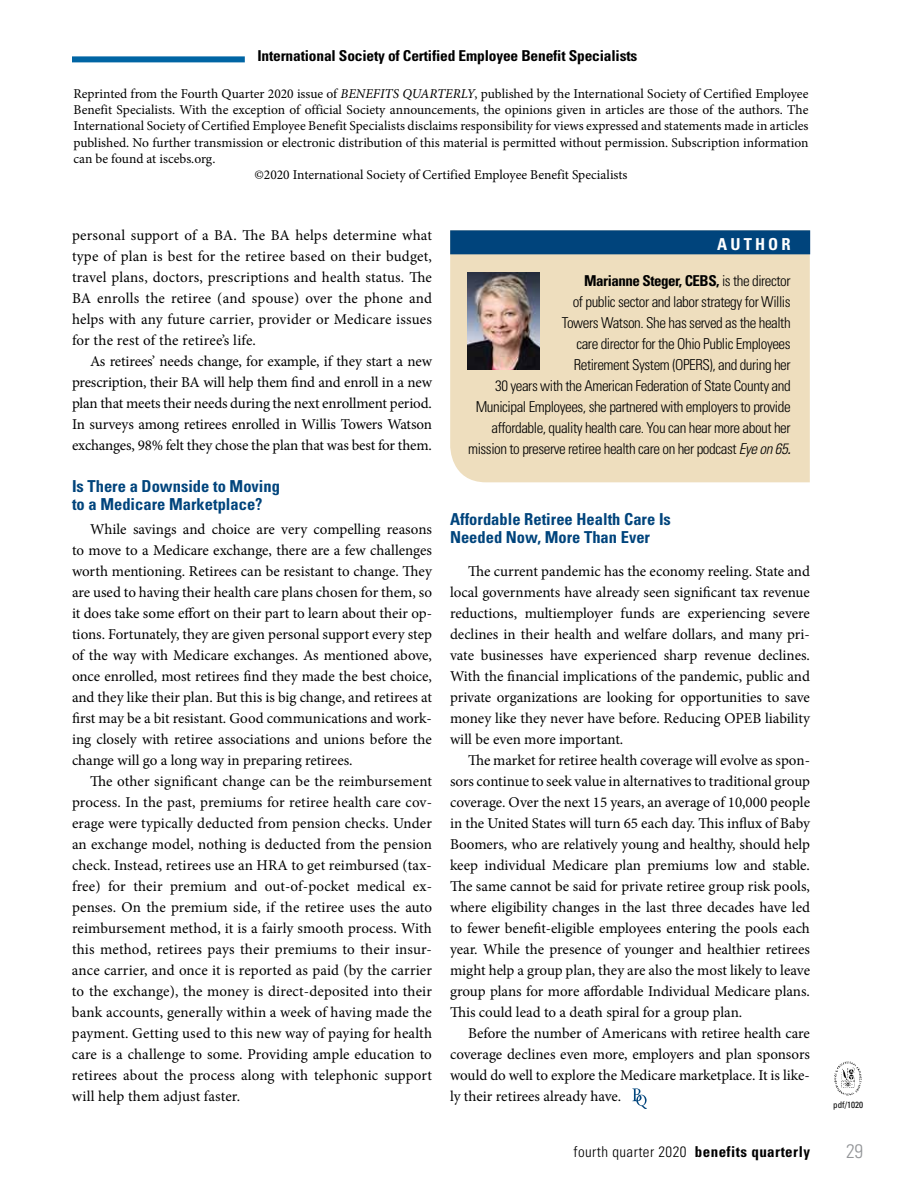
<style>
.page{position:relative;width:918px;height:1188px;background:#fff}
.page>*{position:absolute;margin:0;border:0;box-sizing:border-box;transform-origin:0 0}
.t1{font:300 condensed 19.5px "Univers LT Std";color:#939598}
.t2{font:700 condensed 16.5px/18px "Univers LT Std";color:#00447c}
.t3{font:700 condensed 16.5px "Univers LT Std";letter-spacing:.19em;color:#fff}
.t4{font:15px/21px "Minion Pro";color:#000;text-align:justify}
.t5{font:300 condensed 15px/21px "Univers LT Std";letter-spacing:-.03em;color:#000;text-align:right}
.t6{font:700 condensed 15px "Univers LT Std";letter-spacing:-.01em;color:#000}
.t7{font:300 condensed 15px "Univers LT Std";letter-spacing:.03em;color:#000}
.t8{font:13.5px "Minion Pro";color:#000}
.t9{font:condensed 9px "Univers LT Std";color:#000}
.s1{font-style:italic}
.s2{font-weight:700}
.s3{font-weight:400;font-style:italic}
</style>
<div class="page">
<svg style="left:632px;top:1088px;width:15px;height:21px"></svg>
<div style="left:450px;top:254px;width:360px;height:228px;background:#eedebe"></div>
<div style="left:450px;top:230px;width:360px;height:24px;background:#00447c"></div>
<img style="left:468px;top:273px;width:72px;height:96px">
<div style="left:72px;top:56px;width:173px;height:6px;background:#0065a4"></div>
<img style="left:835px;top:1061px;width:27px;height:35px">
<p class="t6" style="left:257px;top:47px;width:381px">International Society of Certified Employee Benefit Specialists</p>
<p class="t8" style="left:74px;top:85px;width:737px">Reprinted from the Fourth Quarter 2020 issue of <span class="s1">BENEFITS QUARTERLY</span>, published by the International Society of Certified Employee</p>
<p class="t8" style="left:74px;top:101px;width:736px">Benefit Specialists. With the exception of official Society announcements, the opinions given in articles are those of the authors. The</p>
<p class="t8" style="left:74px;top:117px;width:736px">International Society of Certified Employee Benefit Specialists disclaims responsibility for views expressed and statements made in articles</p>
<p class="t8" style="left:74px;top:133px;width:737px">published. No further transmission or electronic distribution of this material is permitted without permission. Subscription information</p>
<p class="t8" style="left:74px;top:149px;width:143px">can be found at iscebs.org.</p>
<p class="t8" style="left:254px;top:166px;width:375px">©2020 International Society of Certified Employee Benefit Specialists</p>
<p class="t4" style="left:72px;top:225px;width:362px">personal support of a BA. The BA helps determine what type of plan is best for the retiree based on their budget, travel plans, doctors, prescriptions and health status. The BA enrolls the retiree (and spouse) over the phone and helps with any future carrier, provider or Medicare issues for the rest of the retiree’s life.</p>
<p class="t4" style="left:72px;top:351px;width:362px;text-indent:18px">As retirees’ needs change, for example, if they start a new prescription, their BA will help them find and enroll in a new plan that meets their needs during the next enrollment period.<br>In surveys among retirees enrolled in Willis Towers Watson exchanges, 98% felt they chose the plan that was best for them.</p>
<p class="t2" style="left:72px;top:477px;width:210px">Is There a Downside to Moving to a Medicare Marketplace?</p>
<p class="t4" style="left:72px;top:519px;width:362px;text-indent:18px">While savings and choice are very compelling reasons to move to a Medicare exchange, there are a few challenges worth mentioning. Retirees can be resistant to change. They are used to having their health care plans chosen for them, so it does take some effort on their part to learn about their op&shy;tions. Fortunately, they are given personal support every step of the way with Medicare exchanges. As mentioned above, once enrolled, most retirees find they made the best choice, and they like their plan. But this is big change, and retirees at first may be a bit resistant. Good communications and work&shy;ing closely with retiree associations and unions before the change will go a long way in preparing retirees.</p>
<p class="t4" style="left:72px;top:771px;width:362px;text-indent:18px">The other significant change can be the reimbursement process. In the past, premiums for retiree health care cov&shy;erage were typically deducted from pension checks. Under an exchange model, nothing is deducted from the pension check. Instead, retirees use an HRA to get reimbursed (tax&shy;free) for their premium and out-of-pocket medical ex&shy;penses. On the premium side, if the retiree uses the auto reimbursement method, it is a fairly smooth process. With this method, retirees pays their premiums to their insur&shy;ance carrier, and once it is reported as paid (by the carrier to the exchange), the money is direct-deposited into their bank accounts, generally within a week of having made the payment. Getting used to this new way of paying for health care is a challenge to some. Providing ample education to retirees about the process along with telephonic support will help them adjust faster.</p>
<p class="t3" style="left:717px;top:234px;width:75px">AUTHOR</p>
<p class="t5" style="left:468px;top:270px;width:324px"><span class="s2">Marianne Steger, CEBS,</span> is the director<br>of public sector and labor strategy for Willis<br>Towers Watson. She has served as the health<br>care director for the Ohio Public Employees<br>Retirement System (OPERS), and during her<br>30 years with the American Federation of State County and Municipal Employees, she partnered with employers to provide affordable, quality health care. You can hear more about her mission to preserve retiree health care on her podcast <span class="s1">Eye on 65</span><span class="s3">.</span></p>
<p class="t2" style="left:450px;top:510px;width:222px">Affordable Retiree Health Care Is<br>Needed Now, More Than Ever</p>
<p class="t4" style="left:450px;top:561px;width:362px;text-indent:18px">The current pandemic has the economy reeling. State and local governments have already seen significant tax revenue reductions, multiemployer funds are experiencing severe declines in their health and welfare dollars, and many pri&shy;vate businesses have experienced sharp revenue declines.<br>With the financial implications of the pandemic, public and private organizations are looking for opportunities to save money like they never have before. Reducing OPEB liability will be even more important.</p>
<p class="t4" style="left:450px;top:750px;width:362px;text-indent:18px">The market for retiree health coverage will evolve as spon&shy;sors continue to seek value in alternatives to traditional group coverage. Over the next 15 years, an average of 10,000 people in the United States will turn 65 each day. This influx of Baby Boomers, who are relatively young and healthy, should help keep individual Medicare plan premiums low and stable.<br>The same cannot be said for private retiree group risk pools, where eligibility changes in the last three decades have led to fewer benefit-eligible employees entering the pools each year. While the presence of younger and healthier retirees might help a group plan, they are also the most likely to leave group plans for more affordable Individual Medicare plans.<br>This could lead to a death spiral for a group plan.</p>
<p class="t4" style="left:450px;top:1023px;width:361px;text-indent:18px">Before the number of Americans with retiree health care coverage declines even more, employers and plan sponsors would do well to explore the Medicare marketplace. It is like&shy;ly their retirees already have.</p>
<p class="t9" style="left:833px;top:1099px;width:31px">pdf/1020</p>
<p class="t7" style="left:573px;top:1143px;width:238px">fourth quarter 2020 <span class="s2">benefits quarterly</span></p>
<h1 class="t1" style="left:846px;top:1139px;width:19px">29</h1>
</div>
